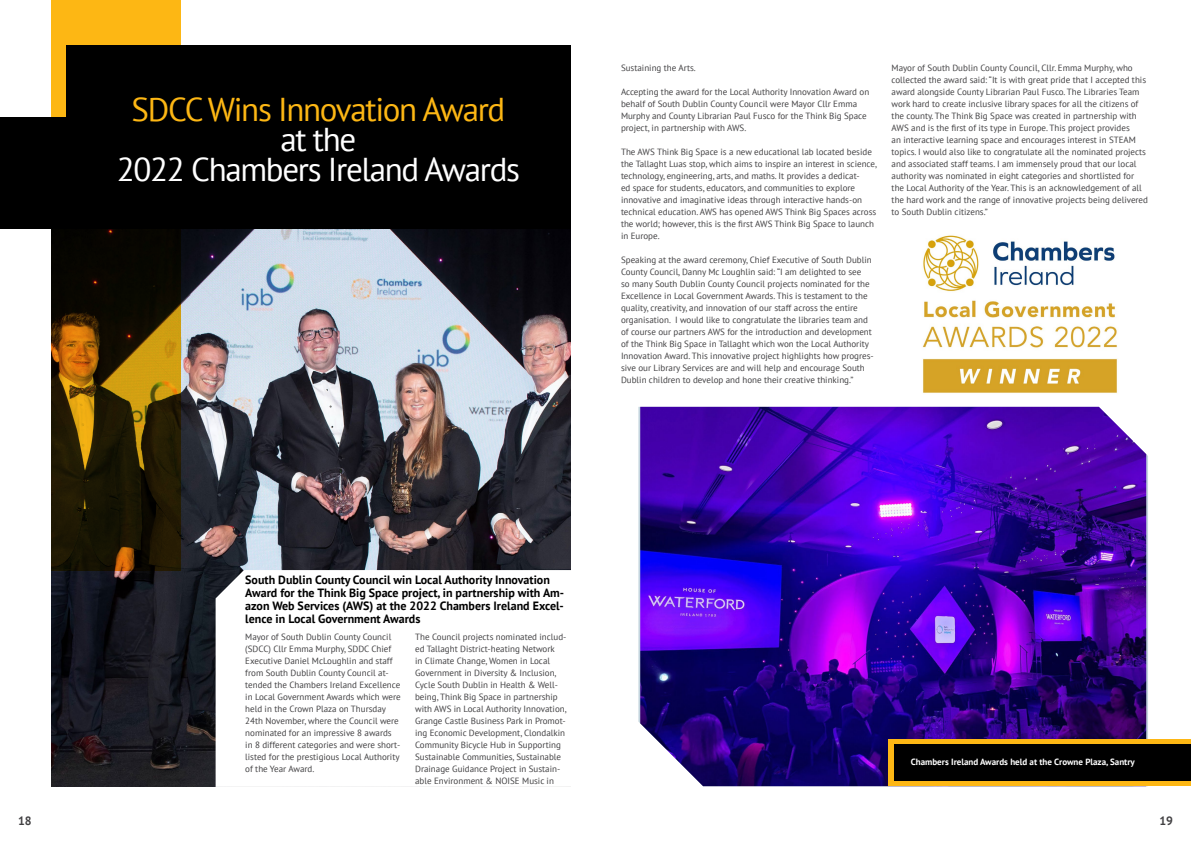
<style>
.page{position:relative;width:1191px;height:842px;background:#fff}
.page>*{position:absolute;margin:0;border:0;box-sizing:border-box;transform-origin:0 0}
.t1{font:33px/30px "PT Sans";letter-spacing:-.04em;color:#fff;text-align:center}
.t2{font:33px "PT Sans";letter-spacing:-.04em;color:#fdb714}
.t3{font:700 12px/13px "PT Sans";color:#000}
.t4{font:700 12px "PT Sans";color:#414042}
.t5{font:9px/12px "PT Sans";color:#414042}
.t6{font:700 9px "PT Sans";color:#fff}
</style>
<div class="page">
<img style="left:640px;top:407px;width:506px;height:379px">
<img style="left:51px;top:229px;width:520px;height:557px">
<svg style="left:216px;top:570px;width:355px;height:217px"></svg>
<svg style="left:51px;top:0;width:129px;height:570px"></svg>
<div style="left:888px;top:740px;width:303px;height:46px;background:#fdb714"></div>
<div style="left:893px;top:744px;width:297px;height:37px;background:#000"></div>
<div style="left:0;top:117px;width:571px;height:112px;background:#000"></div>
<div style="left:66px;top:45px;width:505px;height:101px;background:#000"></div>
<img style="left:922px;top:235px;width:195px;height:158px">
<h1 class="t2" style="left:132px;top:88px;width:375px">SDCC Wins Innovation Award</h1>
<h1 class="t1" style="left:117px;top:123px;width:404px">at the<br>2022 Chambers Ireland Awards</h1>
<p class="t5" style="left:621px;top:62px;width:76px">Sustaining the Arts.</p>
<p class="t5" style="left:621px;top:86px;width:250px">Accepting the award for the Local Authority Innovation Award on behalf of South Dublin County Council were Mayor Cllr Emma Murphy and County Librarian Paul Fusco for the Think Big Space project, in partnership with AWS.</p>
<p class="t5" style="left:621px;top:146px;width:257px">The AWS Think Big Space is a new educational lab located beside the Tallaght Luas stop, which aims to inspire an interest in science, technology, engineering, arts, and maths. It provides a dedicat-<br>ed space for students, educators, and communities to explore innovative and imaginative ideas through interactive hands-on technical education. AWS has opened AWS Think Big Spaces across the world; however, this is the first AWS Think Big Space to launch in Europe.</p>
<p class="t5" style="left:621px;top:254px;width:254px">Speaking at the award ceremony, Chief Executive of South Dublin County Council, Danny Mc Loughlin said: “I am delighted to see<br>so many South Dublin County Council projects nominated for the Excellence in Local Government Awards. This is testament to the quality, creativity, and innovation of our staff across the entire organisation. I would like to congratulate the libraries team and of course our partners AWS for the introduction and development of the Think Big Space in Tallaght which won the Local Authority Innovation Award. This innovative project highlights how progres&shy;sive our Library Services are and will help and encourage South Dublin children to develop and hone their creative thinking.”</p>
<p class="t5" style="left:891px;top:62px;width:258px">Mayor of South Dublin County Council, Cllr. Emma Murphy, who collected the award said: “It is with great pride that I accepted this award alongside County Librarian Paul Fusco. The Libraries Team work hard to create inclusive library spaces for all the citizens of the county. The Think Big Space was created in partnership with AWS and is the first of its type in Europe. This project provides<br>an interactive learning space and encourages interest in STEAM topics. I would also like to congratulate all the nominated projects and associated staff teams. I am immensely proud that our local authority was nominated in eight categories and shortlisted for the Local Authority of the Year. This is an acknowledgement of all the hard work and the range of innovative projects being delivered to South Dublin citizens.”</p>
<h2 class="t3" style="left:245px;top:573px;width:320px">South Dublin County Council win Local Authority Innovation Award for the Think Big Space project, in partnership with Am&shy;azon Web Services (AWS) at the 2022 Chambers Ireland Excel&shy;lence in Local Government Awards</h2>
<p class="t5" style="left:245px;top:631px;width:157px">Mayor of South Dublin County Council (SDCC) Cllr Emma Murphy, SDDC Chief Executive Daniel McLoughlin and staff from South Dublin County Council at&shy;tended the Chambers Ireland Excellence in Local Government Awards which were held in the Crown Plaza on Thursday 24th November, where the Council were nominated for an impressive 8 awards in 8 different categories and were short&shy;listed for the prestigious Local Authority of the Year Award.</p>
<p class="t5" style="left:415px;top:631px;width:153px">The Council projects nominated includ&shy;ed Tallaght District-heating Network<br>in Climate Change, Women in Local Government in Diversity &amp; Inclusion, Cycle South Dublin in Health &amp; Well&shy;being, Think Big Space in partnership with AWS in Local Authority Innovation, Grange Castle Business Park in Promot&shy;ing Economic Development, Clondalkin Community Bicycle Hub in Supporting Sustainable Communities, Sustainable Drainage Guidance Project in Sustain&shy;able Environment &amp; NOISE Music in</p>
<p class="t6" style="left:910px;top:755px;width:225px">Chambers Ireland Awards held at the Crowne Plaza, Santry</p>
<h2 class="t4" style="left:18px;top:813px;width:15px">18</h2>
<h2 class="t4" style="left:1159px;top:812px;width:15px">19</h2>
</div>
